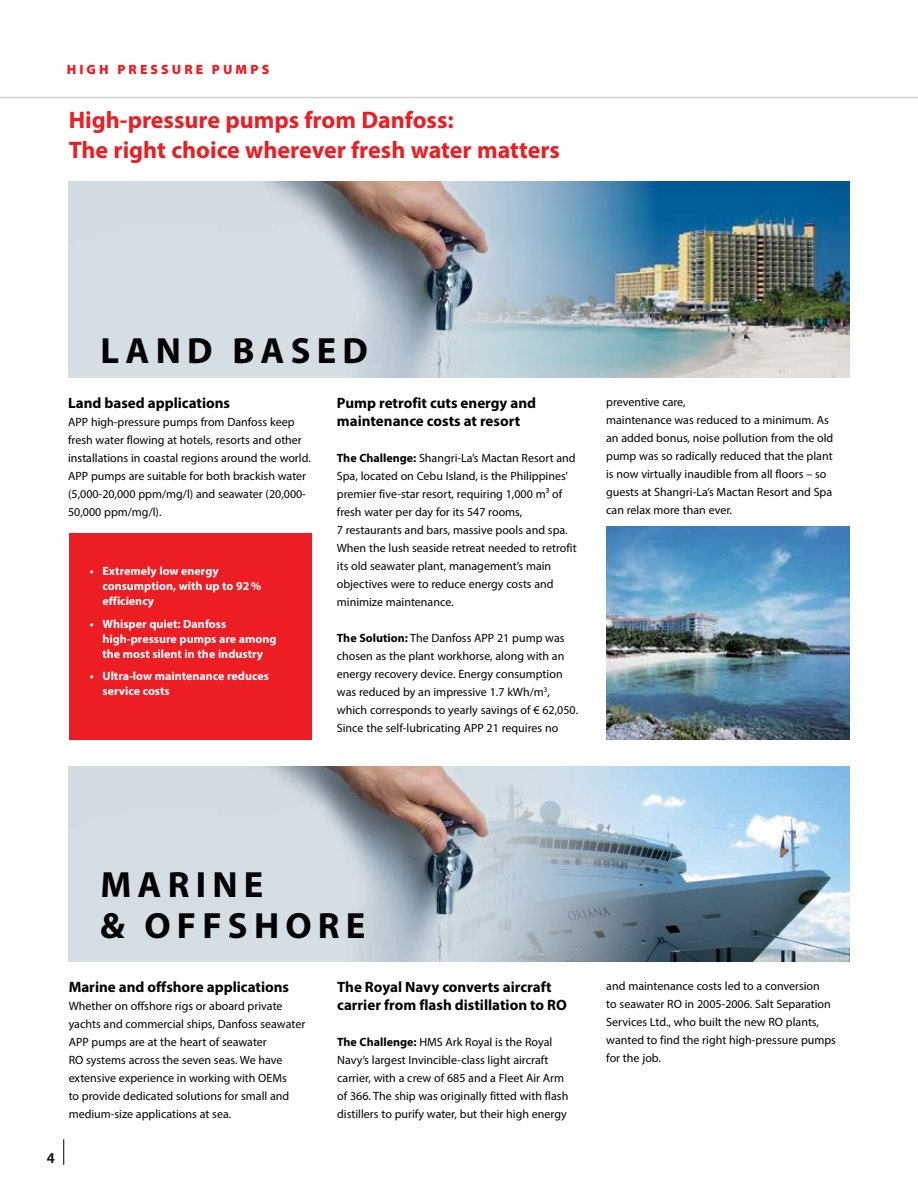
<style>
.page{position:relative;width:918px;height:1188px;background:#fff}
.page>*{position:absolute;margin:0;border:0;box-sizing:border-box;transform-origin:0 0}
.t1{font:700 36.6px/41.2px "Myriad Pro";letter-spacing:.17em;color:#000}
.t2{font:700 24px/30px "Myriad Pro";color:#ed1d24}
.t3{font:700 15px/18px "Myriad Pro";color:#000}
.t4{font:600 15px "Myriad Pro";color:#000}
.t5{font:900 13.5px "Myriad Pro";letter-spacing:.23em;color:#ed1d24}
.t6{font:12px/18px "Myriad Pro";color:#000}
.t7{font:700 12px/15px "Myriad Pro";color:#fff}
.s1{font-weight:700}
</style>
<div class="page">
<hr style="left:0;top:97px;width:918px;height:1px;background:#d1d3d4">
<img style="left:68px;top:182px;width:356px;height:195px">
<img style="left:424px;top:182px;width:426px;height:195px">
<img style="left:68px;top:766px;width:306px;height:196px">
<img style="left:374px;top:766px;width:476px;height:196px">
<div style="left:69px;top:533px;width:243px;height:207px;background:#ed1d24"></div>
<img style="left:606px;top:527px;width:244px;height:213px">
<svg style="left:63px;top:1139px;width:1px;height:26px"></svg>
<p class="t5" style="left:67px;top:61px;width:204px">HIGH PRESSURE PUMPS</p>
<h2 class="t2" style="left:69px;top:104px;width:493px">High-pressure pumps from Danfoss:<br>The right choice wherever fresh water matters</h2>
<h1 class="t1" style="left:100px;top:329px;width:269px">LAND BASED</h1>
<p class="t3" style="left:68px;top:394px;width:163px">Land based applications</p>
<p class="t6" style="left:68px;top:413px;width:244px">APP high-pressure pumps from Danfoss keep fresh water flowing at hotels, resorts and other installations in coastal regions around the world.<br>APP pumps are suitable for both brackish water (5,000-20,000 ppm/mg/l) and seawater (20,000- 50,000 ppm/mg/l).</p>
<p class="t7" style="left:102px;top:563px;width:161px;text-indent:-13px">• Extremely low energy consumption, with up to 92% efficiency</p>
<p class="t7" style="left:102px;top:616px;width:176px;text-indent:-13px">• Whisper quiet: Danfoss high-pressure pumps are among the most silent in the industry</p>
<p class="t7" style="left:102px;top:668px;width:168px;text-indent:-13px">• Ultra-low maintenance reduces service costs</p>
<p class="t3" style="left:337px;top:394px;width:201px">Pump retrofit cuts energy and maintenance costs at resort</p>
<p class="t6" style="left:337px;top:449px;width:241px"><span class="s1">The Challenge:</span> Shangri-La’s Mactan Resort and Spa, located on Cebu Island, is the Philippines’ premier five-star resort, requiring 1,000 m³ of fresh water per day for its 547 rooms,<br>7 restaurants and bars, massive pools and spa.<br>When the lush seaside retreat needed to retrofit its old seawater plant, management’s main objectives were to reduce energy costs and minimize maintenance.</p>
<p class="t6" style="left:337px;top:629px;width:243px"><span class="s1">The Solution:</span> The Danfoss APP 21 pump was chosen as the plant workhorse, along with an energy recovery device. Energy consumption was reduced by an impressive 1.7 kWh/m<sup>3</sup>, which corresponds to yearly savings of € 62,050.<br>Since the self-lubricating APP 21 requires no</p>
<p class="t6" style="left:606px;top:393px;width:229px">preventive care,<br>maintenance was reduced to a minimum. As an added bonus, noise pollution from the old pump was so radically reduced that the plant is now virtually inaudible from all floors – so guests at Shangri-La’s Mactan Resort and Spa can relax more than ever.</p>
<h1 class="t1" style="left:100px;top:862px;width:267px">MARINE<br>&amp; OFFSHORE</h1>
<p class="t4" style="left:47px;top:1148px;width:10px">4</p>
<p class="t3" style="left:69px;top:977px;width:222px">Marine and offshore applications</p>
<p class="t6" style="left:69px;top:997px;width:238px">Whether on offshore rigs or aboard private yachts and commercial ships, Danfoss seawater APP pumps are at the heart of seawater<br>RO systems across the seven seas. We have extensive experience in working with OEMs<br>to provide dedicated solutions for small and medium-size applications at sea.</p>
<p class="t3" style="left:337px;top:977px;width:231px">The Royal Navy converts aircraft carrier from flash distillation to RO</p>
<p class="t6" style="left:337px;top:1033px;width:233px"><span class="s1">The Challenge:</span> HMS Ark Royal is the Royal Navy’s largest Invincible-class light aircraft carrier, with a crew of 685 and a Fleet Air Arm of 366. The ship was originally fitted with flash distillers to purify water, but their high energy</p>
<p class="t6" style="left:606px;top:976px;width:231px">and maintenance costs led to a conversion<br>to seawater RO in 2005-2006. Salt Separation Services Ltd., who built the new RO plants, wanted to find the right high-pressure pumps for the job.</p>
</div>
